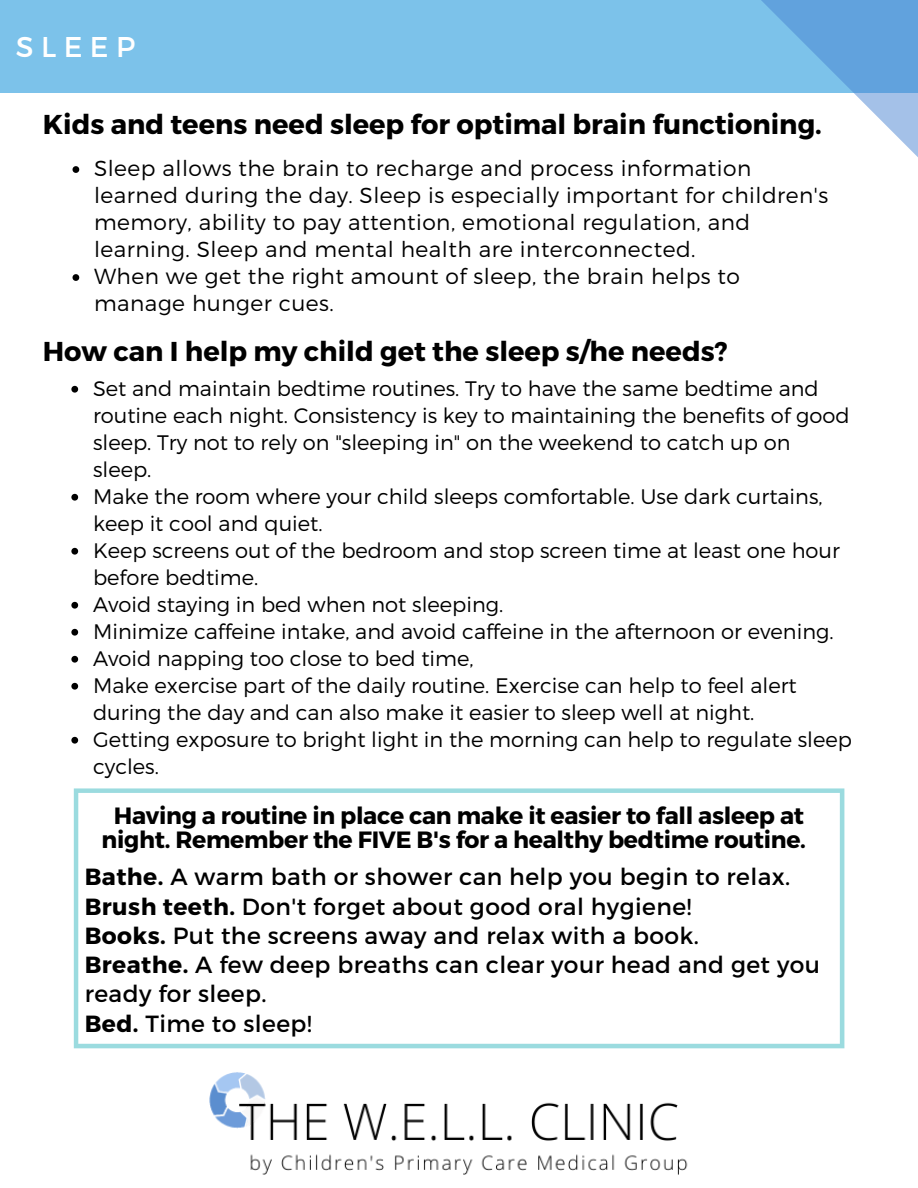
<style>
.page{position:relative;width:918px;height:1188px;background:#fff}
.page>*{position:absolute;margin:0;border:0;box-sizing:border-box;transform-origin:0 0}
.t1{font:28.5px "Montserrat";letter-spacing:.26em;color:#fff}
.t2{font:700 27.3px "Montserrat";color:#000}
.t3{font:700 23.55px/23.7px "Montserrat";letter-spacing:-.01em;color:#000;text-align:center}
.t4{font:23.4px/29.2px "Montserrat";letter-spacing:.02em;color:#000}
.t5{font:300 21.75px/27px "Montserrat";letter-spacing:.02em;color:#000}
.t6{font:300 21px/27px "Montserrat";color:#000}
.s1{font-weight:700}
</style>
<div class="page">
<div style="left:0;top:0;width:918px;height:92px;background:#7cc2ea"></div>
<svg style="left:728px;top:0;width:190px;height:157px"></svg>
<svg style="left:74px;top:788px;width:770px;height:260px"></svg>
<svg style="left:71px;top:386px;width:7px;height:7px"></svg>
<svg style="left:71px;top:494px;width:7px;height:7px"></svg>
<svg style="left:71px;top:548px;width:7px;height:7px"></svg>
<svg style="left:71px;top:602px;width:7px;height:7px"></svg>
<svg style="left:71px;top:629px;width:7px;height:7px"></svg>
<svg style="left:71px;top:656px;width:7px;height:7px"></svg>
<svg style="left:71px;top:683px;width:7px;height:7px"></svg>
<svg style="left:71px;top:737px;width:7px;height:7px"></svg>
<svg style="left:73px;top:166px;width:6px;height:7px"></svg>
<svg style="left:73px;top:274px;width:6px;height:7px"></svg>
<img style="left:202px;top:969px;width:513px;height:206px">
<h1 class="t1" style="left:16px;top:29px;width:121px">SLEEP</h1>
<h2 class="t2" style="left:43px;top:107px;width:781px">Kids and teens need sleep for optimal brain functioning.</h2>
<p class="t5" style="left:94px;top:154px;width:736px">Sleep allows the brain to recharge and process information learned during the day. Sleep is especially important for children's memory, ability to pay attention, emotional regulation, and learning. Sleep and mental health are interconnected.<br>When we get the right amount of sleep, the brain helps to manage hunger cues.</p>
<h2 class="t2" style="left:43px;top:333px;width:686px">How can I help my child get the sleep s/he needs?</h2>
<p class="t6" style="left:93px;top:374px;width:760px">Set and maintain bedtime routines. Try to have the same bedtime and routine each night. Consistency is key to maintaining the benefits of good sleep. Try not to rely on "sleeping in" on the weekend to catch up on sleep.<br>Make the room where your child sleeps comfortable. Use dark curtains, keep it cool and quiet.<br>Keep screens out of the bedroom and stop screen time at least one hour before bedtime.<br>Avoid staying in bed when not sleeping.<br>Minimize caffeine intake, and avoid caffeine in the afternoon or evening.<br>Avoid napping too close to bed time,<br>Make exercise part of the daily routine. Exercise can help to feel alert during the day and can also make it easier to sleep well at night.<br>Getting exposure to bright light in the morning can help to regulate sleep cycles.</p>
<p class="t3" style="left:102px;top:802px;width:706px">Having a routine in place can make it easier to fall asleep at night. Remember the FIVE B's for a healthy bedtime routine.</p>
<p class="t4" style="left:85px;top:861px;width:737px"><span class="s1">Bathe.</span> A warm bath or shower can help you begin to relax.<br><span class="s1">Brush teeth.</span> Don't forget about good oral hygiene!<br><span class="s1">Books.</span> Put the screens away and relax with a book.<br><span class="s1">Breathe.</span> A few deep breaths can clear your head and get you ready for sleep.<br><span class="s1">Bed.</span> Time to sleep!</p>
</div>
